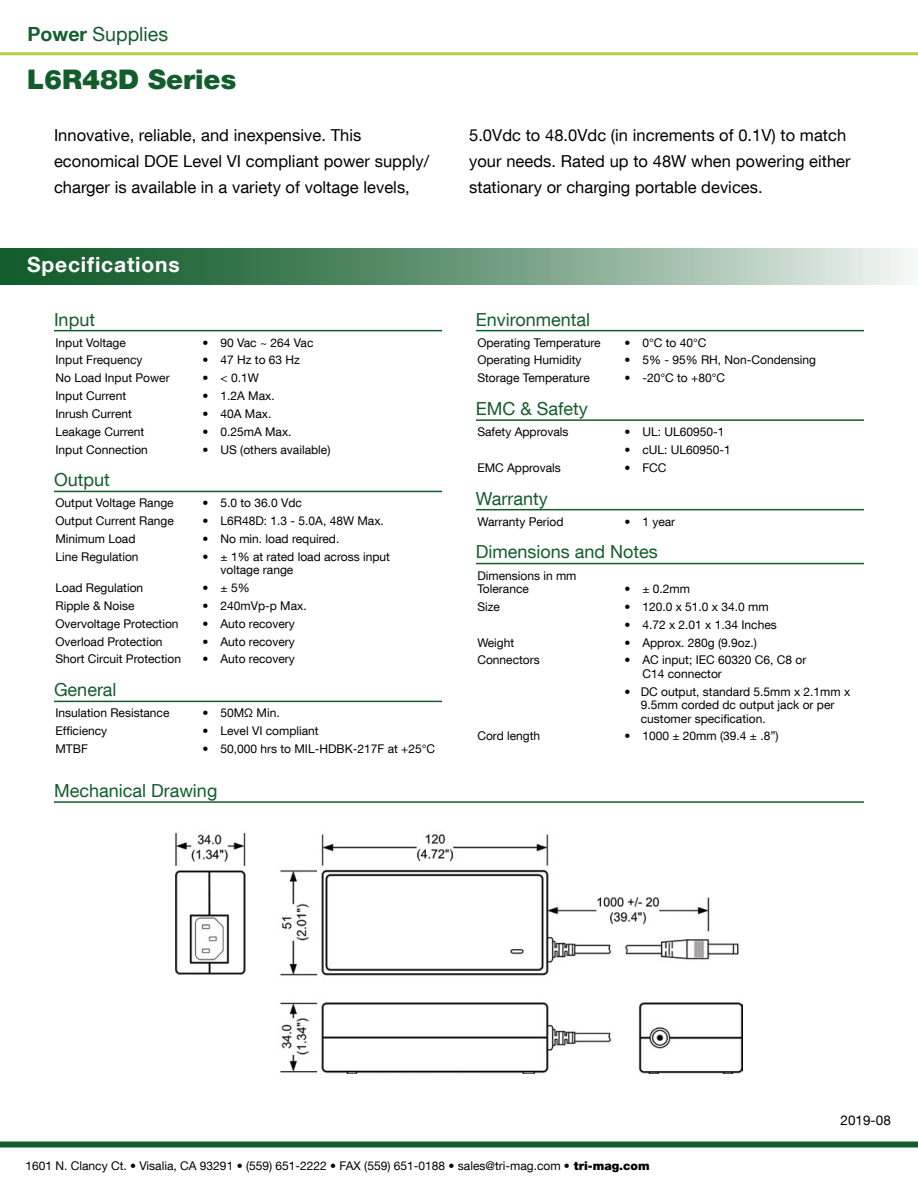
<style>
.page{position:relative;width:918px;height:1188px;background:#fff}
.page>*{position:absolute;margin:0;border:0;box-sizing:border-box;transform-origin:0 0}
.t1{font:900 27px "Helvetica Neue LT Com";color:#135d2c}
.t2{font:700 21px "Helvetica Neue LT Com";letter-spacing:.04em;color:#fff}
.t3{font:19.5px "Helvetica Neue LT Com";color:#135d2c}
.t4{font:18px "Helvetica Neue LT Com";color:#135d2c}
.t5{font:16.5px/26.1px "Helvetica Neue LT Com";letter-spacing:.005em;color:#000}
.t6{font:13.5px "Helvetica Neue LT Com";letter-spacing:.005em;color:#000}
.t7{font:12px/13.5px "Helvetica Neue LT Com";color:#000}
.s1{font-weight:700}
.s2{font-weight:900}
</style>
<div class="page">
<div style="left:0;top:1142px;width:918px;height:6px;background:#135d2c"></div>
<hr style="left:0;top:52px;width:918px;height:3px;background:#b2d341">
<hr style="left:54px;top:330px;width:388px;height:1px;background:#135d2c">
<hr style="left:54px;top:491px;width:388px;height:1px;background:#135d2c">
<hr style="left:54px;top:701px;width:388px;height:1px;background:#135d2c">
<hr style="left:476px;top:330px;width:388px;height:1px;background:#135d2c">
<hr style="left:476px;top:419px;width:388px;height:2px;background:#135d2c">
<hr style="left:476px;top:509px;width:388px;height:1px;background:#135d2c">
<hr style="left:476px;top:563px;width:388px;height:1px;background:#135d2c">
<svg style="left:0;top:248px;width:910px;height:37px;background:#6f9c7e"></svg>
<hr style="left:54px;top:801px;width:810px;height:2px;background:#135d2c">
<img style="left:176px;top:832px;width:566px;height:242px">
<h3 class="t3" style="left:28px;top:22px;width:142px"><span class="s1">Power</span> Supplies</h3>
<h1 class="t1" style="left:27px;top:63px;width:211px">L6R48D Series</h1>
<h3 class="t5" style="left:54px;top:122px;width:377px">Innovative, reliable, and inexpensive. This economical DOE Level VI compliant power supply/ charger is available in a variety of voltage levels,</h3>
<h3 class="t5" style="left:469px;top:122px;width:383px">5.0Vdc to 48.0Vdc (in increments of 0.1V) to match your needs. Rated up to 48W when powering either stationary or charging portable devices.</h3>
<h2 class="t2" style="left:27px;top:252px;width:154px">Specifications</h2>
<h3 class="t4" style="left:54px;top:308px;width:43px">Input</h3>
<p class="t7" style="left:56px;top:335px;width:72px">Input Voltage</p>
<p class="t7" style="left:202px;top:335px;width:113px">• 90 Vac ~ 264 Vac</p>
<p class="t7" style="left:56px;top:353px;width:89px">Input Frequency</p>
<p class="t7" style="left:202px;top:353px;width:99px">• 47 Hz to 63 Hz</p>
<p class="t7" style="left:56px;top:371px;width:116px">No Load Input Power</p>
<p class="t7" style="left:202px;top:371px;width:58px">• &lt; 0.1W</p>
<p class="t7" style="left:56px;top:389px;width:72px">Input Current</p>
<p class="t7" style="left:202px;top:389px;width:74px">• 1.2A Max.</p>
<p class="t7" style="left:56px;top:407px;width:78px">Inrush Current</p>
<p class="t7" style="left:202px;top:407px;width:70px">• 40A Max.</p>
<p class="t7" style="left:56px;top:424px;width:90px">Leakage Current</p>
<p class="t7" style="left:202px;top:424px;width:91px">• 0.25mA Max.</p>
<p class="t7" style="left:56px;top:442px;width:94px">Input Connection</p>
<p class="t7" style="left:202px;top:442px;width:129px">• US (others available)</p>
<h3 class="t4" style="left:54px;top:469px;width:57px">Output</h3>
<p class="t7" style="left:56px;top:496px;width:120px">Output Voltage Range</p>
<p class="t7" style="left:202px;top:496px;width:101px">• 5.0 to 36.0 Vdc</p>
<p class="t7" style="left:56px;top:514px;width:120px">Output Current Range</p>
<p class="t7" style="left:202px;top:514px;width:183px">• L6R48D: 1.3 - 5.0A, 48W Max.</p>
<p class="t7" style="left:56px;top:532px;width:82px">Minimum Load</p>
<p class="t7" style="left:202px;top:532px;width:138px">• No min. load required.</p>
<p class="t7" style="left:56px;top:550px;width:85px">Line Regulation</p>
<p class="t7" style="left:220px;top:550px;width:171px;text-indent:-18px">• ± 1% at rated load across input voltage range</p>
<p class="t7" style="left:56px;top:581px;width:89px">Load Regulation</p>
<p class="t7" style="left:202px;top:581px;width:49px">• ± 5%</p>
<p class="t7" style="left:56px;top:599px;width:81px">Ripple &amp; Noise</p>
<p class="t7" style="left:202px;top:599px;width:106px">• 240mVp-p Max.</p>
<p class="t7" style="left:56px;top:617px;width:125px">Overvoltage Protection</p>
<p class="t7" style="left:202px;top:617px;width:94px">• Auto recovery</p>
<p class="t7" style="left:56px;top:634px;width:109px">Overload Protection</p>
<p class="t7" style="left:202px;top:634px;width:94px">• Auto recovery</p>
<p class="t7" style="left:56px;top:652px;width:127px">Short Circuit Protection</p>
<p class="t7" style="left:202px;top:652px;width:94px">• Auto recovery</p>
<h3 class="t4" style="left:54px;top:679px;width:64px">General</h3>
<p class="t7" style="left:56px;top:706px;width:116px">Insulation Resistance</p>
<p class="t7" style="left:202px;top:706px;width:79px">• 50MΩ Min.</p>
<p class="t7" style="left:56px;top:724px;width:53px">Efficiency</p>
<p class="t7" style="left:202px;top:724px;width:118px">• Level VI compliant</p>
<p class="t7" style="left:56px;top:742px;width:34px">MTBF</p>
<p class="t7" style="left:202px;top:742px;width:234px">• 50,000 hrs to MIL-HDBK-217F at +25°C</p>
<h3 class="t4" style="left:54px;top:779px;width:165px">Mechanical Drawing</h3>
<h3 class="t4" style="left:476px;top:308px;width:116px">Environmental</h3>
<p class="t7" style="left:477px;top:335px;width:125px">Operating Temperature</p>
<p class="t7" style="left:624px;top:335px;width:84px">• 0°C to 40°C</p>
<p class="t7" style="left:477px;top:353px;width:106px">Operating Humidity</p>
<p class="t7" style="left:624px;top:353px;width:193px">• 5% - 95% RH, Non-Condensing</p>
<p class="t7" style="left:477px;top:371px;width:114px">Storage Temperature</p>
<p class="t7" style="left:624px;top:371px;width:102px">• -20°C to +80°C</p>
<h3 class="t4" style="left:476px;top:398px;width:114px">EMC &amp; Safety</h3>
<p class="t7" style="left:477px;top:425px;width:93px">Safety Approvals</p>
<p class="t7" style="left:624px;top:425px;width:102px">• UL: UL60950-1</p>
<p class="t7" style="left:624px;top:443px;width:108px">• cUL: UL60950-1</p>
<p class="t7" style="left:477px;top:460px;width:85px">EMC Approvals</p>
<p class="t7" style="left:624px;top:460px;width:44px">• FCC</p>
<h3 class="t4" style="left:476px;top:487px;width:73px">Warranty</h3>
<p class="t7" style="left:477px;top:514px;width:88px">Warranty Period</p>
<p class="t7" style="left:624px;top:514px;width:52px">• 1 year</p>
<h3 class="t4" style="left:476px;top:541px;width:184px">Dimensions and Notes</h3>
<p class="t7" style="left:477px;top:568px;width:101px">Dimensions in mm<br>Tolerance</p>
<p class="t7" style="left:624px;top:582px;width:67px">• ± 0.2mm</p>
<p class="t7" style="left:477px;top:600px;width:24px">Size</p>
<p class="t7" style="left:624px;top:600px;width:146px">• 120.0 x 51.0 x 34.0 mm</p>
<p class="t7" style="left:624px;top:617px;width:154px">• 4.72 x 2.01 x 1.34 Inches</p>
<p class="t7" style="left:477px;top:635px;width:38px">Weight</p>
<p class="t7" style="left:624px;top:635px;width:134px">• Approx. 280g (9.9oz.)</p>
<p class="t7" style="left:477px;top:653px;width:64px">Connectors</p>
<p class="t7" style="left:642px;top:653px;width:166px;text-indent:-18px">• AC input; IEC 60320 C6, C8 or<br>C14 connector</p>
<p class="t7" style="left:641px;top:684px;width:211px;text-indent:-16px">• DC output, standard 5.5mm x 2.1mm x<br>9.5mm corded dc output jack or per customer specification.</p>
<p class="t7" style="left:477px;top:729px;width:64px">Cord length</p>
<p class="t7" style="left:624px;top:729px;width:156px">• 1000 ± 20mm (39.4 ± .8”)</p>
<p class="t6" style="left:840px;top:1112px;width:52px">2019-08</p>
<p class="t7" style="left:26px;top:1159px;width:626px">1601 N. Clancy Ct. • Visalia, CA 93291 • (559) 651-2222 • FAX (559) 651-0188 • sales@tri-mag.com • <span class="s2">tri-mag.com</span></p>
</div>
